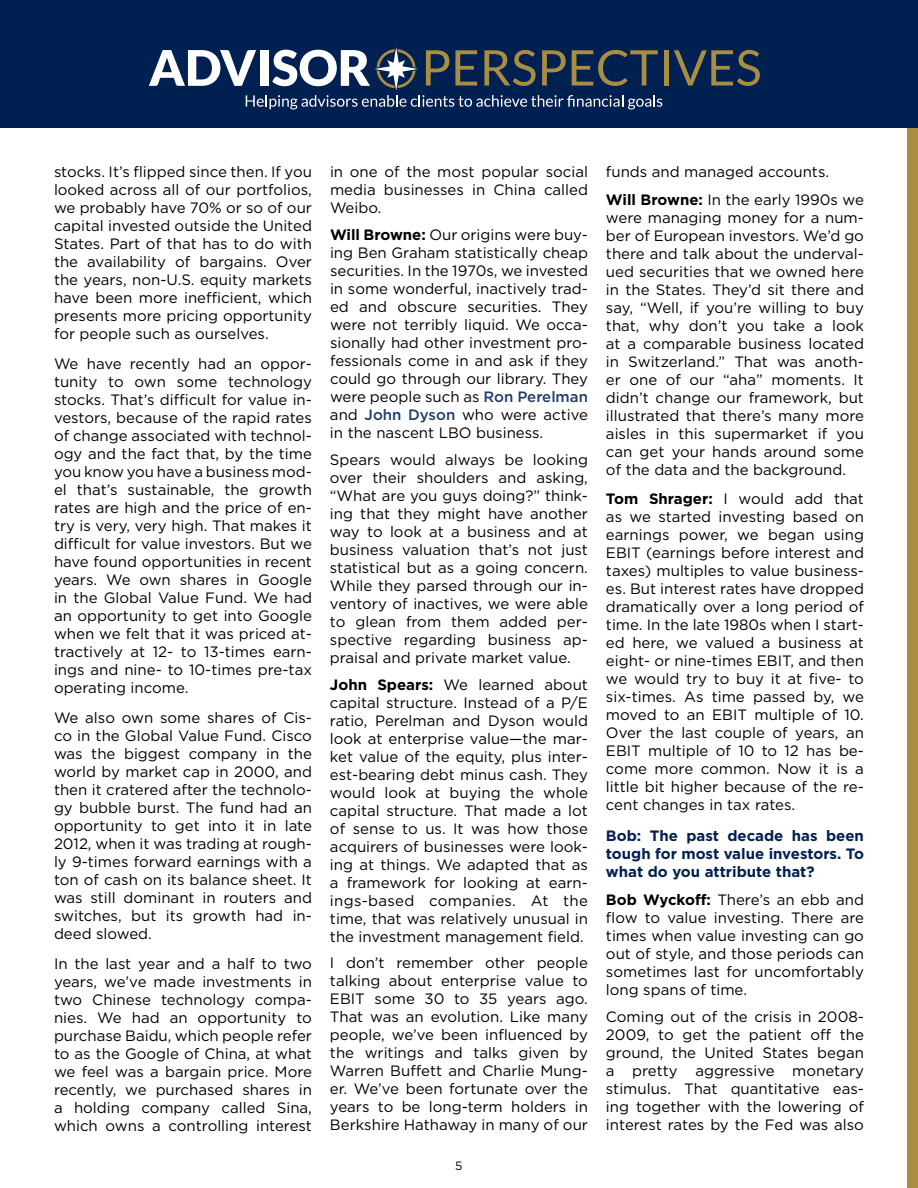
<style>
.page{position:relative;width:918px;height:1188px;background:#fff}
.page>*{position:absolute;margin:0;border:0;box-sizing:border-box;transform-origin:0 0}
.t1{font:15px/18px "Gotham";color:#000;text-align:justify}
.t2{font:700 15px/18px "Gotham";color:#002052;text-align:justify}
.t3{font:12px "Gotham";color:#000}
.s1{font-weight:700}
.s2{font-weight:500;color:#1e3d6b}
</style>
<div class="page">
<div style="left:907px;top:111px;width:11px;height:1077px;background:#a98d41"></div>
<div style="left:0;top:0;width:918px;height:127px;background:#002052"></div>
<hr style="left:664px;top:50px;width:4px;height:36px;background:#a98d41">
<svg style="left:674px;top:50px;width:86px;height:36px"></svg>
<svg style="left:149px;top:47px;width:513px;height:63px"></svg>
<p class="t1" style="left:54px;top:162px;width:260px">stocks. It’s flipped since then. If you looked across all of our portfolios, we probably have 70% or so of our capital invested outside the United States. Part of that has to do with the availability of bargains. Over the years, non-U.S. equity markets have been more inefficient, which presents more pricing opportunity for people such as ourselves.</p>
<p class="t1" style="left:54px;top:354px;width:260px">We have recently had an oppor&shy;tunity to own some technology stocks. That’s difficult for value in&shy;vestors, because of the rapid rates of change associated with technol&shy;ogy and the fact that, by the time you know you have a business mod&shy;el that’s sustainable, the growth rates are high and the price of en&shy;try is very, very high. That makes it difficult for value investors. But we have found opportunities in recent years. We own shares in Google in the Global Value Fund. We had an opportunity to get into Google when we felt that it was priced at&shy;tractively at 12- to 13-times earn&shy;ings and nine- to 10-times pre-tax operating income.</p>
<p class="t1" style="left:54px;top:708px;width:260px">We also own some shares of Cis&shy;co in the Global Value Fund. Cisco was the biggest company in the world by market cap in 2000, and then it cratered after the technolo&shy;gy bubble burst. The fund had an opportunity to get into it in late 2012, when it was trading at rough&shy;ly 9-times forward earnings with a ton of cash on its balance sheet. It was still dominant in routers and switches, but its growth had in&shy;deed slowed.</p>
<p class="t1" style="left:54px;top:954px;width:260px">In the last year and a half to two years, we’ve made investments in two Chinese technology compa&shy;nies. We had an opportunity to purchase Baidu, which people refer to as the Google of China, at what we feel was a bargain price. More recently, we purchased shares in a holding company called Sina, which owns a controlling interest</p>
<p class="t1" style="left:330px;top:162px;width:260px">in one of the most popular social media businesses in China called Weibo.</p>
<p class="t1" style="left:330px;top:225px;width:260px"><span class="s1">Will Browne:</span> Our origins were buy&shy;ing Ben Graham statistically cheap securities. In the 1970s, we invested in some wonderful, inactively trad&shy;ed and obscure securities. They were not terribly liquid. We occa&shy;sionally had other investment pro&shy;fessionals come in and ask if they could go through our library. They were people such as <span class="s2">Ron Perelman </span>and <span class="s2">John Dyson</span> who were active in the nascent LBO business.</p>
<p class="t1" style="left:330px;top:450px;width:260px">Spears would always be looking over their shoulders and asking, “What are you guys doing?” think&shy;ing that they might have another way to look at a business and at business valuation that’s not just statistical but as a going concern.<br>While they parsed through our in&shy;ventory of inactives, we were able to glean from them added per&shy;spective regarding business ap&shy;praisal and private market value.</p>
<p class="t1" style="left:330px;top:675px;width:260px"><span class="s1">John Spears:</span> We learned about capital structure. Instead of a P/E ratio, Perelman and Dyson would look at enterprise value—the mar&shy;ket value of the equity, plus inter&shy;est-bearing debt minus cash. They would look at buying the whole capital structure. That made a lot of sense to us. It was how those acquirers of businesses were look&shy;ing at things. We adapted that as a framework for looking at earn&shy;ings-based companies. At the time, that was relatively unusual in the investment management field.</p>
<p class="t1" style="left:330px;top:954px;width:260px">I don’t remember other people talking about enterprise value to EBIT some 30 to 35 years ago.<br>That was an evolution. Like many people, we’ve been influenced by the writings and talks given by Warren Buffett and Charlie Mung&shy;er. We’ve been fortunate over the years to be long-term holders in Berkshire Hathaway in many of our</p>
<p class="t3" style="left:455px;top:1158px;width:9px">5</p>
<p class="t1" style="left:606px;top:157px;width:260px;line-height:28.3px">funds and managed accounts.<br><span class="s1">Will Browne:</span> In the early 1990s we</p>
<p class="t1" style="left:606px;top:209px;width:260px">were managing money for a num&shy;ber of European investors. We’d go there and talk about the underval&shy;ued securities that we owned here in the States. They’d sit there and say, “Well, if you’re willing to buy that, why don’t you take a look at a comparable business located in Switzerland.” That was anoth&shy;er one of our “aha” moments. It didn’t change our framework, but illustrated that there’s many more aisles in this supermarket if you can get your hands around some of the data and the background.</p>
<p class="t1" style="left:606px;top:489px;width:260px"><span class="s1">Tom Shrager:</span> I would add that as we started investing based on earnings power, we began using EBIT (earnings before interest and taxes) multiples to value business&shy;es. But interest rates have dropped dramatically over a long period of time. In the late 1980s when I start&shy;ed here, we valued a business at eight- or nine-times EBIT, and then we would try to buy it at five- to six-times. As time passed by, we moved to an EBIT multiple of 10.<br>Over the last couple of years, an EBIT multiple of 10 to 12 has be&shy;come more common. Now it is a little bit higher because of the re&shy;cent changes in tax rates.</p>
<p class="t2" style="left:606px;top:827px;width:260px">Bob: The past decade has been tough for most value investors. To what do you attribute that?</p>
<p class="t1" style="left:606px;top:891px;width:260px"><span class="s1">Bob Wyckoff:</span> There’s an ebb and flow to value investing. There are times when value investing can go out of style, and those periods can sometimes last for uncomfortably long spans of time.</p>
<p class="t1" style="left:606px;top:1008px;width:260px">Coming out of the crisis in 2008- 2009, to get the patient off the ground, the United States began a pretty aggressive monetary stimulus. That quantitative eas&shy;ing together with the lowering of interest rates by the Fed was also</p>
</div>
